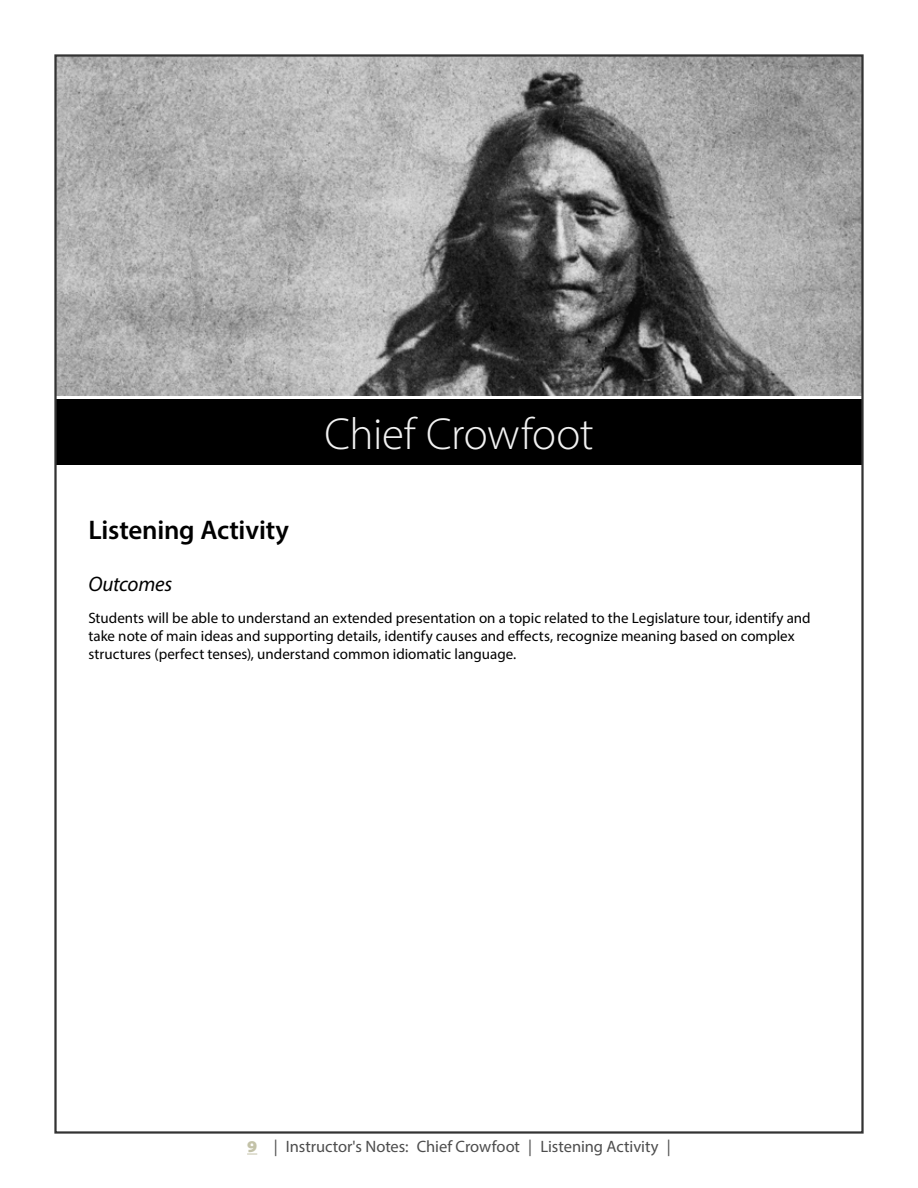
<style>
.page{position:relative;width:918px;height:1188px;background:#fff}
.page>*{position:absolute;margin:0;border:0;box-sizing:border-box;transform-origin:0 0}
.t1{font:300 45px "Myriad Pro";letter-spacing:-.01em;color:#f2f2f2}
.t2{font:600 27px "Myriad Pro";letter-spacing:-.01em;color:#000}
.t3{font:italic 21px "Myriad Pro";letter-spacing:-.01em;color:#000}
.t4{font:16.5px "Myriad Pro";letter-spacing:-.005em;color:#4d4d4d}
.t5{font:15px/18px "Myriad Pro";color:#000}
.s1{font-weight:900;font-stretch:semi-expanded;color:#c3c2a8}
</style>
<div class="page">
<img style="left:57px;top:57px;width:804px;height:339px">
<div style="left:56px;top:399px;width:806px;height:66px;background:#000"></div>
<h1 class="t1" style="left:324px;top:407px;width:271px">Chief Crowfoot</h1>
<h2 class="t2" style="left:88px;top:513px;width:202px">Listening Activity</h2>
<h3 class="t3" style="left:88px;top:571px;width:85px">Outcomes</h3>
<p class="t5" style="left:88px;top:608px;width:724px">Students will be able to understand an extended presentation on a topic related to the Legislature tour, identify and take note of main ideas and supporting details, identify causes and effects, recognize meaning based on complex structures (perfect tenses), understand common idiomatic language.</p>
<p class="t4" style="left:247px;top:1137px;width:425px"><span class="s1">9</span> | Instructor's Notes: Chief Crowfoot | Listening Activity |</p>
</div>
